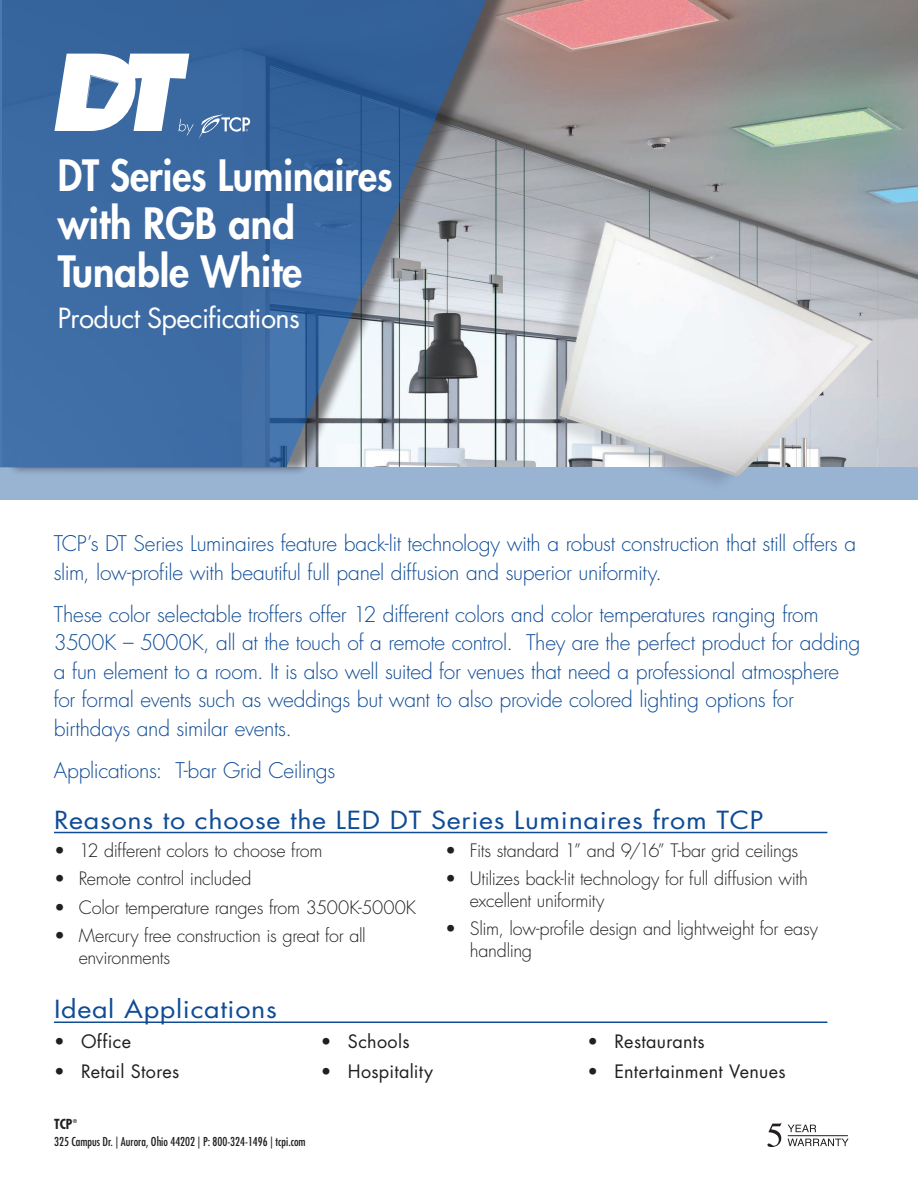
<style>
.page{position:relative;width:918px;height:1188px;background:#fff}
.page>*{position:absolute;margin:0;border:0;box-sizing:border-box;transform-origin:0 0}
.t1{font:800 42px/48px "Futura Std";color:#fff;scale:.9 1}
.t2{font:27px "Futura Std";letter-spacing:-.025em;color:#fff}
.t3{font:24.3px "Futura Std";letter-spacing:.025em;color:#0f4c96;scale:1.11 1}
.t4{font:300 21px/28.5px "Futura Std";letter-spacing:-.015em;color:#0f4c96}
.t5{font:300 18px/21.6px "Futura Std";letter-spacing:-.015em;color:#231f20}
.t6{font:18px "Futura Std";letter-spacing:.015em;color:#231f20}
.t7{font:700 condensed 13.5px "Futura Std";color:#231f20}
.t8{font:condensed 12px "Futura Std";color:#231f20}
.t9{font:700 condensed 5.25px "Futura Std";color:#231f20}
</style>
<div class="page">
<img style="left:514px;top:0;width:404px;height:467px">
<div style="left:0;top:467px;width:918px;height:33px;background:#99b3d3"></div>
<div style="left:6px;top:0;width:508px;height:475px;background:#231f20;opacity:.75"></div>
<svg style="left:0;top:0;width:492px;height:467px;background:#5579a5"></svg>
<svg style="left:54px;top:54px;width:196px;height:85px"></svg>
<hr style="left:54px;top:832px;width:773px;height:1px;background:#0f4c96">
<hr style="left:54px;top:1022px;width:773px;height:1px;background:#0f4c96">
<hr style="left:788px;top:1135px;width:60px;height:1px;background:#231f20">
<svg style="left:767px;top:1123px;width:15px;height:24px"></svg>
<svg style="left:788px;top:1125px;width:28px;height:7px"></svg>
<svg style="left:788px;top:1139px;width:61px;height:7px"></svg>
<div style="left:530px;top:216px;width:334px;height:277px;background:#231f20;opacity:.15"></div>
<img style="left:557px;top:219px;width:316px;height:258px">
<h1 class="t1" style="left:58px;top:152px;width:374px">DT Series Luminaires with RGB and<br>Tunable White</h1>
<p class="t2" style="left:58px;top:301px;width:244px">Product Specifications</p>
<p class="t4" style="left:54px;top:530px;width:804px">TCP’s DT Series Luminaires feature back-lit technology with a robust construction that still offers a slim, low-profile with beautiful full panel diffusion and superior uniformity.</p>
<p class="t4" style="left:54px;top:600px;width:808px">These color selectable troffers offer 12 different colors and color temperatures ranging from 3500K – 5000K, all at the touch of a remote control. They are the perfect product for adding a fun element to a room. It is also well suited for venues that need a professional atmosphere for formal events such as weddings but want to also provide colored lighting options for birthdays and similar events.</p>
<p class="t4" style="left:54px;top:756px;width:283px">Applications: T-bar Grid Ceilings</p>
<p class="t3" style="left:54px;top:804px;width:641px">Reasons to choose the LED DT Series Luminaires from TCP</p>
<p class="t5" style="left:54px;top:840px;width:270px">• 12 different colors to choose from</p>
<p class="t5" style="left:54px;top:868px;width:199px">• Remote control included</p>
<p class="t5" style="left:54px;top:897px;width:364px">• Color temperature ranges from 3500K-5000K</p>
<p class="t5" style="left:79px;top:925px;width:289px;text-indent:-25px">• Mercury free construction is great for all environments</p>
<p class="t5" style="left:445px;top:840px;width:355px">• Fits standard 1” and 9/16” T-bar grid ceilings</p>
<p class="t5" style="left:470px;top:868px;width:340px;text-indent:-25px">• Utilizes back-lit technology for full diffusion with excellent uniformity</p>
<p class="t5" style="left:470px;top:918px;width:350px;text-indent:-25px">• Slim, low-profile design and lightweight for easy handling</p>
<p class="t3" style="left:54px;top:994px;width:202px">Ideal Applications</p>
<p class="t6" style="left:54px;top:1030px;width:79px">• Office</p>
<p class="t6" style="left:54px;top:1060px;width:127px">• Retail Stores</p>
<p class="t7" style="left:54px;top:1116px;width:20px">TCP</p>
<p class="t9" style="left:73px;top:1118px;width:6px">®</p>
<p class="t8" style="left:54px;top:1134px;width:253px">325 Campus Dr. | Aurora, Ohio 44202 | P: 800-324-1496 | tcpi.com</p>
<p class="t6" style="left:321px;top:1030px;width:90px">• Schools</p>
<p class="t6" style="left:321px;top:1060px;width:114px">• Hospitality</p>
<p class="t6" style="left:588px;top:1030px;width:119px">• Restaurants</p>
<p class="t6" style="left:588px;top:1060px;width:200px">• Entertainment Venues</p>
</div>
